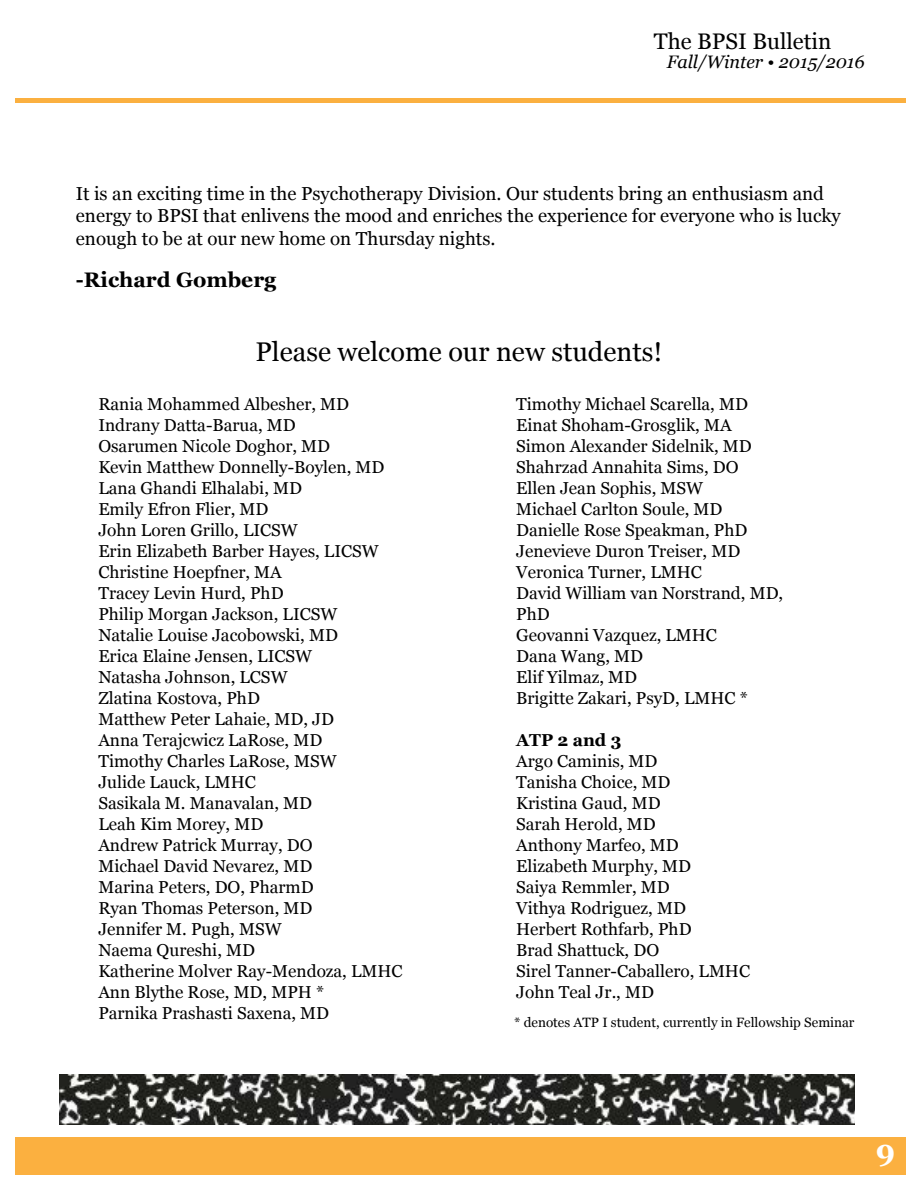
<style>
.page{position:relative;width:918px;height:1188px;background:#fff}
.page>*{position:absolute;margin:0;border:0;box-sizing:border-box;transform-origin:0 0}
.t1{font:700 30px "Georgia";color:#fff}
.t2{font:27px "Georgia";color:#000}
.t3{font:22.5px "Georgia";color:#000}
.t4{font:700 21px "Georgia";color:#000}
.t5{font:18.75px/22.5px "Georgia";color:#000}
.t6{font:italic 18px "Georgia";color:#000}
.t7{font:17.25px/21px "Georgia";color:#000}
.t8{font:700 17.25px "Georgia";color:#000}
.t9{font:13.5px "Georgia";color:#000}
</style>
<div class="page">
<hr style="left:15px;top:98px;width:891px;height:4px;background:#fbb040">
<div style="left:15px;top:1137px;width:891px;height:38px;background:#fbb040"></div>
<img style="left:60px;top:1075px;width:795px;height:49px">
<h3 class="t3" style="left:654px;top:28px;width:179px">The BPSI Bulletin</h3>
<p class="t6" style="left:667px;top:50px;width:199px">Fall/Winter • 2015/2016</p>
<p class="t5" style="left:76px;top:182px;width:766px">It is an exciting time in the Psychotherapy Division. Our students bring an enthusiasm and energy to BPSI that enlivens the mood and enriches the experience for everyone who is lucky enough to be at our new home on Thursday nights.</p>
<p class="t4" style="left:76px;top:266px;width:202px">-Richard Gomberg</p>
<h2 class="t2" style="left:256px;top:335px;width:408px">Please welcome our new students!</h2>
<p class="t7" style="left:98px;top:394px;width:306px">Rania Mohammed Albesher, MD<br>Indrany Datta-Barua, MD<br>Osarumen Nicole Doghor, MD<br>Kevin Matthew Donnelly-Boylen, MD<br>Lana Ghandi Elhalabi, MD<br>Emily Efron Flier, MD<br>John Loren Grillo, LICSW<br>Erin Elizabeth Barber Hayes, LICSW<br>Christine Hoepfner, MA<br>Tracey Levin Hurd, PhD<br>Philip Morgan Jackson, LICSW<br>Natalie Louise Jacobowski, MD<br>Erica Elaine Jensen, LICSW<br>Natasha Johnson, LCSW<br>Zlatina Kostova, PhD<br>Matthew Peter Lahaie, MD, JD<br>Anna Terajcwicz LaRose, MD<br>Timothy Charles LaRose, MSW<br>Julide Lauck, LMHC<br>Sasikala M. Manavalan, MD<br>Leah Kim Morey, MD<br>Andrew Patrick Murray, DO<br>Michael David Nevarez, MD<br>Marina Peters, DO, PharmD<br>Ryan Thomas Peterson, MD<br>Jennifer M. Pugh, MSW<br>Naema Qureshi, MD<br>Katherine Molver Ray-Mendoza, LMHC<br>Ann Blythe Rose, MD, MPH *<br>Parnika Prashasti Saxena, MD</p>
<p class="t7" style="left:516px;top:394px;width:269px">Timothy Michael Scarella, MD<br>Einat Shoham-Grosglik, MA<br>Simon Alexander Sidelnik, MD<br>Shahrzad Annahita Sims, DO<br>Ellen Jean Sophis, MSW<br>Michael Carlton Soule, MD<br>Danielle Rose Speakman, PhD<br>Jenevieve Duron Treiser, MD<br>Veronica Turner, LMHC<br>David William van Norstrand, MD,<br>PhD<br>Geovanni Vazquez, LMHC<br>Dana Wang, MD<br>Elif Yilmaz, MD<br>Brigitte Zakari, PsyD, LMHC *</p>
<p class="t8" style="left:516px;top:729px;width:107px">ATP 2 and 3</p>
<p class="t7" style="left:516px;top:751px;width:235px">Argo Caminis, MD<br>Tanisha Choice, MD<br>Kristina Gaud, MD<br>Sarah Herold, MD<br>Anthony Marfeo, MD<br>Elizabeth Murphy, MD<br>Saiya Remmler, MD<br>Vithya Rodriguez, MD<br>Herbert Rothfarb, PhD<br>Brad Shattuck, DO<br>Sirel Tanner-Caballero, LMHC<br>John Teal Jr., MD</p>
<p class="t9" style="left:514px;top:1014px;width:342px">* denotes ATP I student, currently in Fellowship Seminar</p>
<h1 class="t1" style="left:876px;top:1131px;width:21px">9</h1>
</div>
